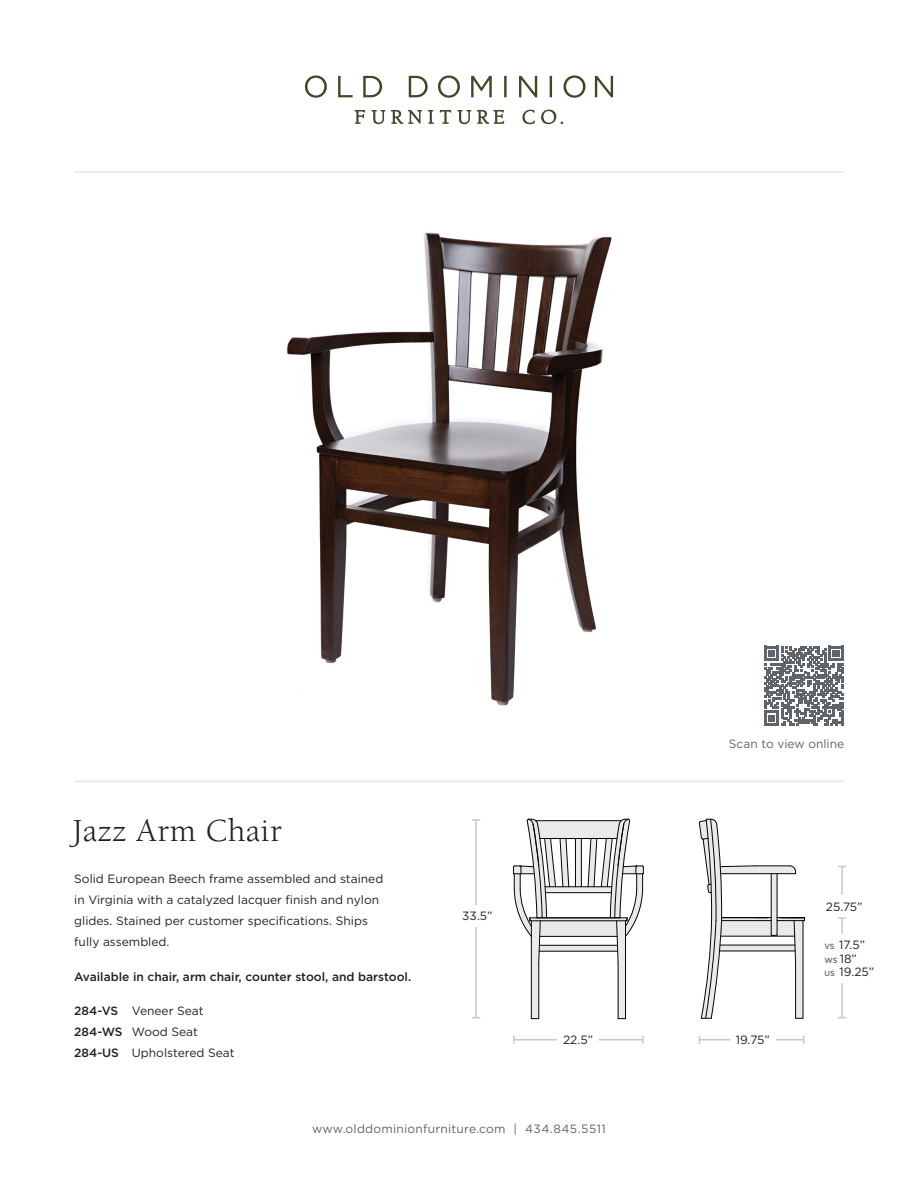
<style>
.page{position:relative;width:918px;height:1188px;background:#fff}
.page>*{position:absolute;margin:0;border:0;box-sizing:border-box;transform-origin:0 0}
.Product_Title{font:33px "Berkeley Std";letter-spacing:.02em;color:#231f20}
.Body_Text{font:12px/21px "Gotham";color:#231f20}
.Product_Codes{font:12px/13.5px "Gotham";color:#231f20}
.Bold_Body___Last{font:500 12px "Gotham";color:#231f20}
.t1{font:12px "Gotham";letter-spacing:.02em;color:#636366}
.t2{font:12px "Gotham";color:#636366}
.s1{font-weight:500}
.s2{font-weight:500;font-size:7.5px;color:#5f636a}
</style>
<div class="page">
<hr style="left:74px;top:781px;width:770px;height:1px;background:#e6e7e9">
<hr style="left:74px;top:171px;width:770px;height:1px;background:#e6e7e9">
<svg style="left:764px;top:646px;width:80px;height:80px"></svg>
<img style="left:287px;top:232px;width:325px;height:474px">
<div style="left:531px;top:963px;width:8px;height:56px;background:#e9eae9"></div>
<div style="left:618px;top:963px;width:8px;height:56px;background:#e9eae9"></div>
<hr style="left:531px;top:921px;width:1px;height:98px;background:#050504">
<hr style="left:539px;top:963px;width:1px;height:56px;background:#050504">
<hr style="left:625px;top:921px;width:1px;height:98px;background:#050504">
<hr style="left:618px;top:963px;width:1px;height:56px;background:#050504">
<svg style="left:699px;top:819px;width:106px;height:200px"></svg>
<svg style="left:513px;top:819px;width:131px;height:144px"></svg>
<svg style="left:305px;top:75px;width:308px;height:49px"></svg>
<hr style="left:841px;top:918px;width:2px;height:100px;background:#c7c8ca">
<hr style="left:475px;top:820px;width:2px;height:198px;background:#c7c8ca">
<hr style="left:699px;top:1039px;width:105px;height:2px;background:#c7c8ca">
<hr style="left:514px;top:1039px;width:129px;height:2px;background:#c7c8ca">
<svg style="left:838px;top:917px;width:8px;height:2px"></svg>
<svg style="left:472px;top:819px;width:8px;height:2px"></svg>
<svg style="left:472px;top:1017px;width:8px;height:2px"></svg>
<svg style="left:513px;top:1036px;width:2px;height:8px"></svg>
<svg style="left:642px;top:1036px;width:2px;height:8px"></svg>
<svg style="left:803px;top:1036px;width:2px;height:8px"></svg>
<div style="left:457px;top:905px;width:40px;height:21px;background:#fff"></div>
<div style="left:557px;top:1023px;width:42px;height:32px;background:#fff"></div>
<div style="left:825px;top:934px;width:34px;height:49px;background:#fff"></div>
<div style="left:730px;top:1027px;width:46px;height:27px;background:#fff"></div>
<hr style="left:841px;top:867px;width:2px;height:32px;background:#c7c8ca">
<div style="left:826px;top:896px;width:33px;height:18px;background:#fff"></div>
<p class="Product_Title" style="left:72px;top:813px;width:211px">Jazz Arm Chair</p>
<p class="Body_Text" style="left:74px;top:868px;width:311px">Solid European Beech frame assembled and stained in Virginia with a catalyzed lacquer finish and nylon glides. Stained per customer specifications. Ships fully assembled.</p>
<p class="Bold_Body___Last" style="left:74px;top:970px;width:339px">Available in chair, arm chair, counter stool, and barstool.</p>
<p class="Product_Codes" style="left:74px;top:1004px;width:131px"><span class="s1">284-VS</span> Veneer Seat</p>
<p class="Product_Codes" style="left:74px;top:1025px;width:125px"><span class="s1">284-WS</span> Wood Seat</p>
<p class="Product_Codes" style="left:74px;top:1046px;width:162px"><span class="s1">284-US</span> Upholstered Seat</p>
<p class="Product_Codes" style="left:462px;top:909px;width:32px">33.5”</p>
<p class="t2" style="left:729px;top:737px;width:117px">Scan to view online</p>
<p class="Product_Codes" style="left:826px;top:899px;width:38px">25.75”</p>
<p class="Product_Codes" style="left:563px;top:1033px;width:31px">22.5”</p>
<p class="Product_Codes" style="left:736px;top:1033px;width:36px">19.75”</p>
<p class="Product_Codes" style="left:824px;top:938px;width:51px"><span class="s2">VS</span> 17.5”<br><span class="s2">WS</span> 18”<br><span class="s2">US</span> 19.25”</p>
<p class="t1" style="left:312px;top:1122px;width:295px">www.olddominionfurniture.com | 434.845.5511</p>
</div>
